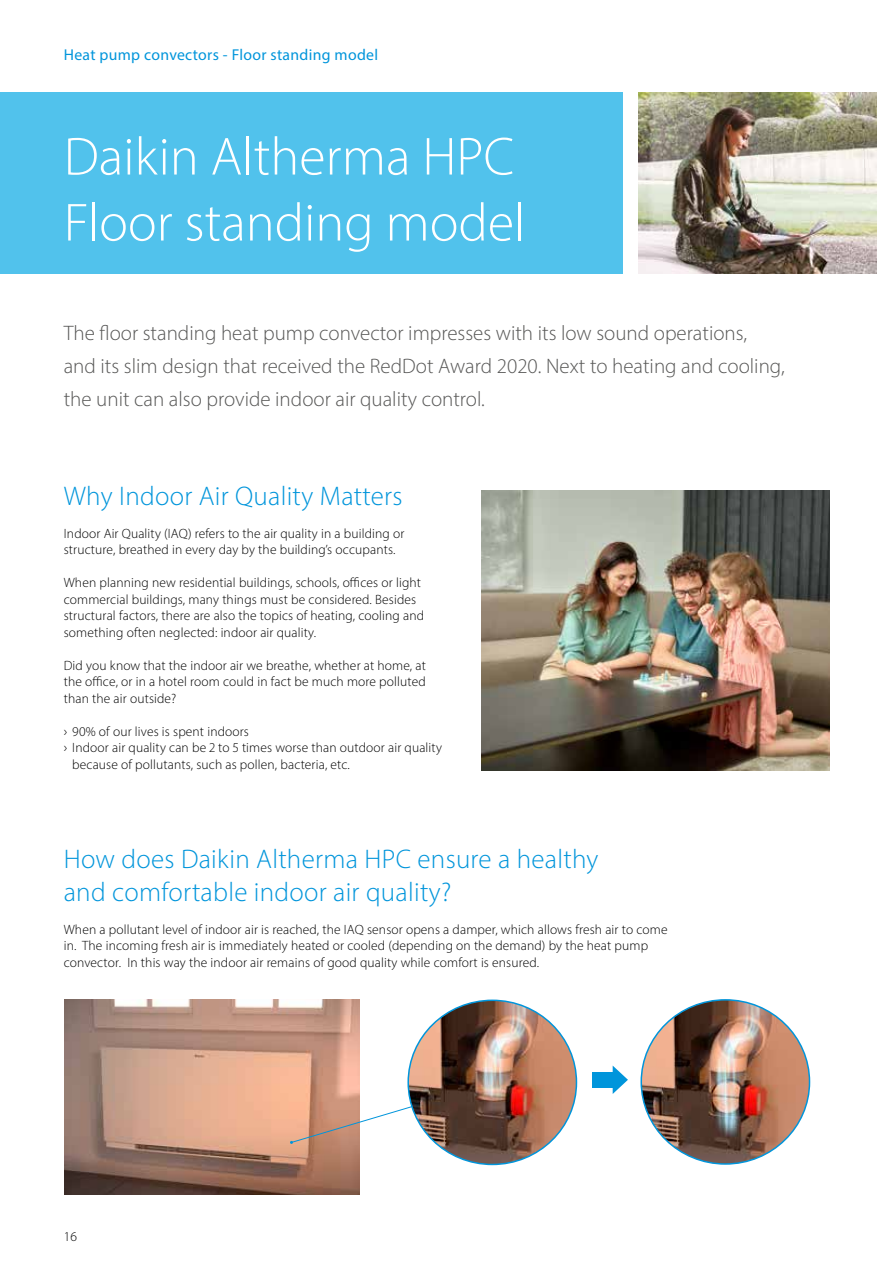
<style>
.page{position:relative;width:893px;height:1263px;background:#fff}
.page>*{position:absolute;margin:0;border:0;box-sizing:border-box;transform-origin:0 0}
.t1{font:300 54px/66px "Myriad Pro";color:#fff}
.t2{font:300 27px/33px "Myriad Pro";letter-spacing:.01em;color:#0095db}
.t3{font:300 21px/33px "Myriad Pro";color:#575756}
.t4{font:15.75px "Myriad Pro";letter-spacing:.02em;color:#0095db}
.t5{font:300 13.5px/16.5px "Myriad Pro";letter-spacing:.01em;color:#000}
.s1{font-size:14.25px}
</style>
<div class="page">
<img style="left:639px;top:92px;width:237px;height:181px">
<div style="left:0;top:92px;width:622px;height:181px;background:#51c2ec"></div>
<img style="left:482px;top:490px;width:347px;height:281px">
<img style="left:65px;top:1000px;width:295px;height:195px">
<hr style="left:892px;top:92px;width:1px;height:181px;background:#ededed">
<svg style="left:290px;top:1082px;width:118px;height:62px"></svg>
<img style="left:408px;top:1002px;width:168px;height:162px">
<img style="left:643px;top:1000px;width:166px;height:164px">
<svg style="left:613px;top:1066px;width:15px;height:28px"></svg>
<div style="left:592px;top:1072px;width:21px;height:16px;background:#0095db"></div>
<p class="t4" style="left:64px;top:45px;width:316px">Heat pump convectors - Floor standing model</p>
<h1 class="t1" style="left:64px;top:123px;width:463px">Daikin Altherma HPC<br>Floor standing model</h1>
<h3 class="t3" style="left:64px;top:316px;width:722px">The floor standing heat pump convector impresses with its low sound operations,<br>and its slim design that received the RedDot Award 2020. Next to heating and cooling, the unit can also provide indoor air quality control.</h3>
<h2 class="t2" style="left:64px;top:479px;width:340px">Why Indoor Air Quality Matters</h2>
<p class="t5" style="left:64px;top:525px;width:342px">Indoor Air Quality (IAQ) refers to the air quality in a building or structure, breathed in every day by the building’s occupants.</p>
<p class="t5" style="left:64px;top:574px;width:362px">When planning new residential buildings, schools, offices or light commercial buildings, many things must be considered. Besides structural factors, there are also the topics of heating, cooling and something often neglected: indoor air quality.</p>
<p class="t5" style="left:64px;top:657px;width:364px;text-align:justify">Did you know that the indoor air we breathe, whether at home, at the office, or in a hotel room could in fact be much more polluted than the air outside?</p>
<p class="t5" style="left:64px;top:723px;width:187px"><span class="s1">›</span> 90% of our lives is spent indoors</p>
<p class="t5" style="left:64px;top:739px;width:380px"><span class="s1">›</span> Indoor air quality can be 2 to 5 times worse than outdoor air quality</p>
<p class="t5" style="left:72px;top:756px;width:279px">because of pollutants, such as pollen, bacteria, etc.</p>
<h2 class="t2" style="left:64px;top:842px;width:536px">How does Daikin Altherma HPC ensure a healthy and comfortable indoor air quality?</h2>
<p class="t5" style="left:64px;top:921px;width:605px">When a pollutant level of indoor air is reached, the IAQ sensor opens a damper, which allows fresh air to come in. The incoming fresh air is immediately heated or cooled (depending on the demand) by the heat pump convector. In this way the indoor air remains of good quality while comfort is ensured.</p>
<p class="t5" style="left:64px;top:1228px;width:15px">16</p>
</div>
